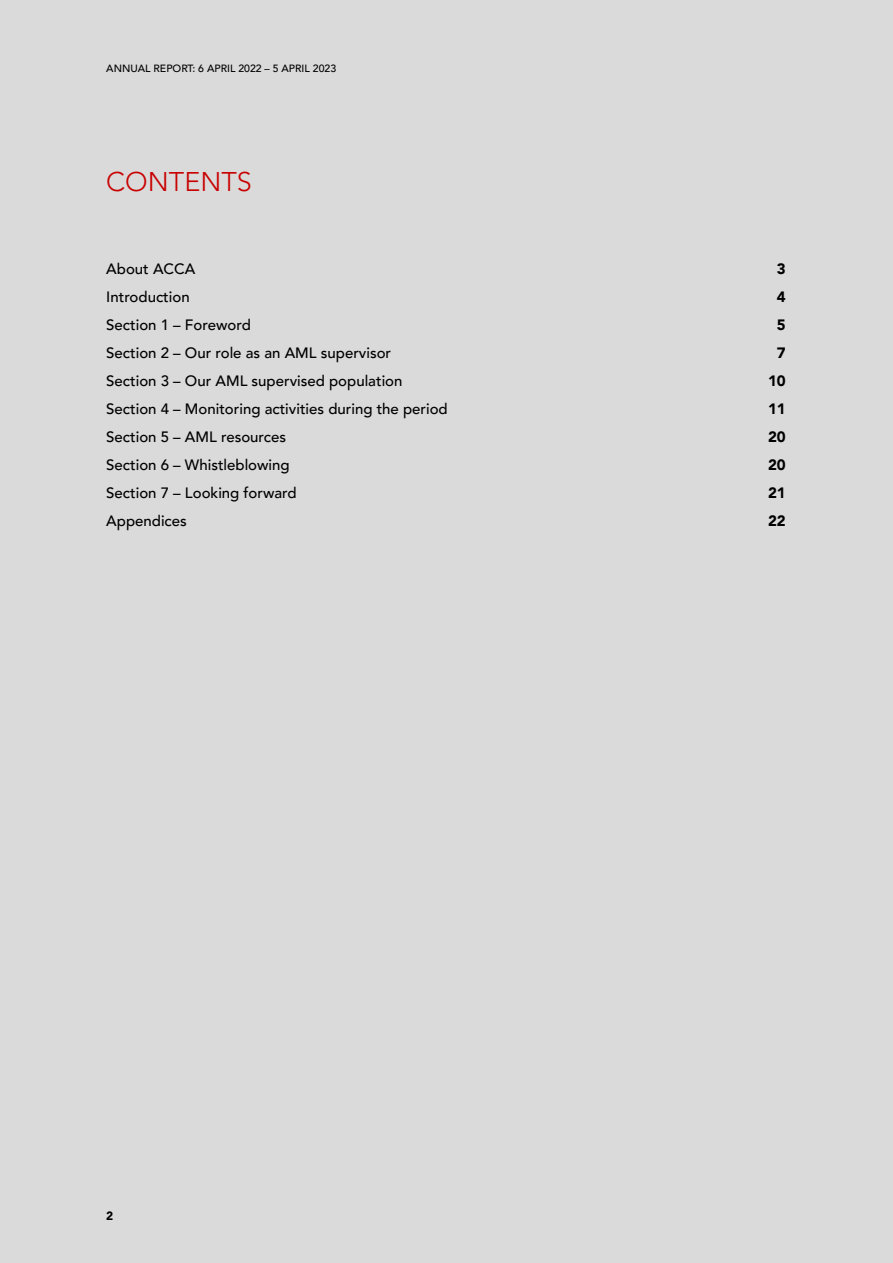
<style>
.page{position:relative;width:893px;height:1263px;background:#dadada}
.page>*{position:absolute;margin:0;border:0;box-sizing:border-box;transform-origin:0 0}
.t1{font:300 27px "Avenir LT Pro";color:#c80000}
.t2{font:500 15px "Avenir LT Pro";color:#000}
.t3{font:900 15px "Avenir LT Pro";color:#000}
.t4{font:900 12px "Avenir LT Pro";color:#000}
.t5{font:500 10.5px "Avenir LT Pro";color:#000}
</style>
<div class="page">
<p class="t5" style="left:106px;top:62px;width:231px">ANNUAL REPORT: 6 APRIL 2022 – 5 APRIL 2023</p>
<h1 class="t1" style="left:106px;top:165px;width:147px">CONTENTS</h1>
<p class="t2" style="left:106px;top:260px;width:90px">About ACCA</p>
<p class="t3" style="left:777px;top:259px;width:10px">3</p>
<p class="t2" style="left:106px;top:288px;width:85px">Introduction</p>
<p class="t3" style="left:777px;top:287px;width:10px">4</p>
<p class="t2" style="left:106px;top:316px;width:146px">Section 1 – Foreword</p>
<p class="t3" style="left:777px;top:315px;width:10px">5</p>
<p class="t2" style="left:106px;top:344px;width:286px">Section 2 – Our role as an AML supervisor</p>
<p class="t3" style="left:777px;top:343px;width:10px">7</p>
<p class="t2" style="left:106px;top:372px;width:298px">Section 3 – Our AML supervised population</p>
<p class="t3" style="left:768px;top:371px;width:19px">10</p>
<p class="t2" style="left:106px;top:400px;width:343px">Section 4 – Monitoring activities during the period</p>
<p class="t3" style="left:768px;top:400px;width:19px">11</p>
<p class="t2" style="left:106px;top:428px;width:181px">Section 5 – AML resources</p>
<p class="t3" style="left:768px;top:428px;width:19px">20</p>
<p class="t2" style="left:106px;top:456px;width:185px">Section 6 – Whistleblowing</p>
<p class="t3" style="left:768px;top:456px;width:19px">20</p>
<p class="t2" style="left:106px;top:484px;width:192px">Section 7 – Looking forward</p>
<p class="t3" style="left:768px;top:484px;width:19px">21</p>
<p class="t2" style="left:106px;top:512px;width:82px">Appendices</p>
<p class="t3" style="left:768px;top:512px;width:19px">22</p>
<p class="t4" style="left:106px;top:1209px;width:9px">2</p>
</div>
